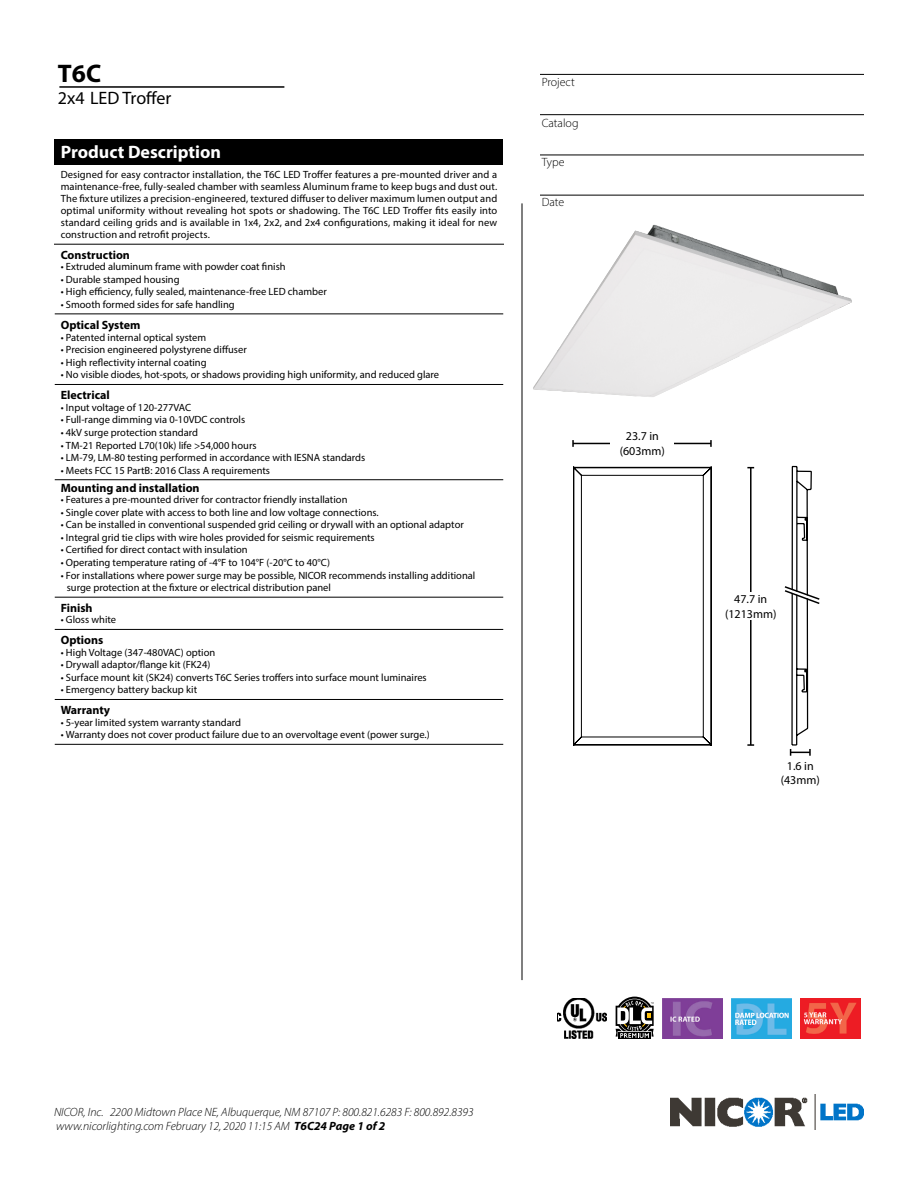
<style>
.page{position:relative;width:918px;height:1188px;background:#fff}
.page>*{position:absolute;margin:0;border:0;box-sizing:border-box;transform-origin:0 0}
.t1{font:700 25.5px "Myriad Pro";color:#000}
.t2{font:700 18px "Myriad Pro";color:#fff}
.t3{font:18px "Myriad Pro";color:#000}
.t4{font:italic 300 12px/14.4px "Myriad Pro";color:#000}
.t5{font:700 12px "Myriad Pro";color:#000}
.t6{font:12px/14.4px "Myriad Pro";color:#000;text-align:center}
.t7{font:300 12px "Myriad Pro";color:#000}
.t8{font:11.25px/10.5px "Myriad Pro";color:#000;text-align:center}
.t9{font:10.5px/12px "Myriad Pro";color:#000;text-align:justify}
.s1{font-weight:700}
</style>
<div class="page">
<img style="left:671px;top:1094px;width:193px;height:36px">
<hr style="left:522px;top:203px;width:1px;height:777px;background:#000">
<hr style="left:59px;top:86px;width:225px;height:2px;background:#000">
<hr style="left:540px;top:155px;width:324px;height:1px;background:#000">
<hr style="left:540px;top:195px;width:324px;height:1px;background:#000">
<hr style="left:540px;top:114px;width:324px;height:1px;background:#000">
<hr style="left:540px;top:74px;width:324px;height:1px;background:#000">
<svg style="left:573px;top:467px;width:139px;height:279px"></svg>
<hr style="left:750px;top:468px;width:2px;height:277px;background:#000">
<svg style="left:747px;top:744px;width:7px;height:2px"></svg>
<hr style="left:573px;top:443px;width:138px;height:1px;background:#000">
<svg style="left:572px;top:440px;width:2px;height:7px"></svg>
<svg style="left:710px;top:440px;width:2px;height:7px"></svg>
<div style="left:719px;top:593px;width:64px;height:27px;background:#fff"></div>
<div style="left:610px;top:430px;width:64px;height:27px;background:#fff"></div>
<img style="left:533px;top:224px;width:319px;height:173px">
<div style="left:55px;top:139px;width:448px;height:25px;background:#000"></div>
<hr style="left:54px;top:244px;width:450px;height:1px;background:#000">
<hr style="left:55px;top:314px;width:448px;height:1px;background:#000">
<hr style="left:55px;top:384px;width:448px;height:1px;background:#000">
<hr style="left:55px;top:479px;width:448px;height:1px;background:#000">
<hr style="left:55px;top:597px;width:448px;height:1px;background:#000">
<hr style="left:55px;top:629px;width:448px;height:1px;background:#000">
<hr style="left:55px;top:699px;width:448px;height:1px;background:#000">
<hr style="left:55px;top:744px;width:448px;height:1px;background:#000">
<svg style="left:784px;top:465px;width:36px;height:291px"></svg>
<img style="left:557px;top:998px;width:50px;height:40px">
<img style="left:800px;top:998px;width:61px;height:41px">
<img style="left:731px;top:999px;width:60px;height:40px">
<img style="left:663px;top:999px;width:59px;height:40px">
<div style="left:618px;top:1032px;width:33px;height:7px;background:#000"></div>
<svg style="left:616px;top:997px;width:38px;height:41px"></svg>
<h1 class="t1" style="left:58px;top:56px;width:45px">T6C</h1>
<h2 class="t3" style="left:58px;top:87px;width:115px">2x4 LED Troffer</h2>
<h2 class="t2" style="left:61px;top:141px;width:162px">Product Description</h2>
<p class="t9" style="left:61px;top:169px;width:438px">Designed for easy contractor installation, the T6C LED Troffer features a pre-mounted driver and a maintenance-free, fully-sealed chamber with seamless Aluminum frame to keep bugs and dust out.<br>The fixture utilizes a precision-engineered, textured diffuser to deliver maximum lumen output and optimal uniformity without revealing hot spots or shadowing. The T6C LED Troffer fits easily into standard ceiling grids and is available in 1x4, 2x2, and 2x4 configurations, making it ideal for new construction and retrofit projects.</p>
<p class="t5" style="left:61px;top:247px;width:71px">Construction</p>
<p class="t9" style="left:61px;top:260px;width:226px">• Extruded aluminum frame with powder coat finish</p>
<p class="t9" style="left:61px;top:273px;width:120px">• Durable stamped housing</p>
<p class="t9" style="left:61px;top:286px;width:268px">• High efficiency, fully sealed, maintenance-free LED chamber</p>
<p class="t9" style="left:61px;top:298px;width:175px">• Smooth formed sides for safe handling</p>
<p class="t5" style="left:61px;top:317px;width:81px">Optical System</p>
<p class="t9" style="left:61px;top:331px;width:147px">• Patented internal optical system</p>
<p class="t9" style="left:61px;top:344px;width:188px">• Precision engineered polystyrene diffuser</p>
<p class="t9" style="left:61px;top:356px;width:147px">• High reflectivity internal coating</p>
<p class="t9" style="left:61px;top:369px;width:380px">• No visible diodes, hot-spots, or shadows providing high uniformity, and reduced glare</p>
<p class="t5" style="left:61px;top:388px;width:51px">Electrical</p>
<p class="t9" style="left:61px;top:401px;width:132px">• Input voltage of 120-277VAC</p>
<p class="t9" style="left:61px;top:414px;width:186px">• Full-range dimming via 0-10VDC controls</p>
<p class="t9" style="left:61px;top:426px;width:139px">• 4kV surge protection standard</p>
<p class="t9" style="left:61px;top:439px;width:197px">• TM-21 Reported L70(10k) life &gt;54,000 hours</p>
<p class="t9" style="left:61px;top:451px;width:306px">• LM-79, LM-80 testing performed in accordance with IESNA standards</p>
<p class="t9" style="left:61px;top:464px;width:211px">• Meets FCC 15 PartB: 2016 Class A requirements</p>
<p class="t5" style="left:61px;top:480px;width:140px">Mounting and installation</p>
<p class="t9" style="left:61px;top:493px;width:288px">• Features a pre-mounted driver for contractor friendly installation</p>
<p class="t9" style="left:61px;top:506px;width:319px">• Single cover plate with access to both line and low voltage connections.</p>
<p class="t9" style="left:61px;top:518px;width:405px">• Can be installed in conventional suspended grid ceiling or drywall with an optional adaptor</p>
<p class="t9" style="left:61px;top:531px;width:316px">• Integral grid tie clips with wire holes provided for seismic requirements</p>
<p class="t9" style="left:61px;top:544px;width:189px">• Certified for direct contact with insulation</p>
<p class="t9" style="left:61px;top:556px;width:271px">• Operating temperature rating of -4°F to 104°F (-20°C to 40°C)</p>
<p class="t9" style="left:67px;top:569px;width:410px;line-height:12.6px;text-indent:-6px">• For installations where power surge may be possible, NICOR recommends installing additional surge protection at the fixture or electrical distribution panel</p>
<p class="t5" style="left:61px;top:600px;width:33px">Finish</p>
<p class="t9" style="left:61px;top:614px;width:57px">• Gloss white</p>
<p class="t5" style="left:61px;top:633px;width:44px">Options</p>
<p class="t9" style="left:61px;top:646px;width:156px">• High Voltage (347-480VAC) option</p>
<p class="t9" style="left:61px;top:659px;width:151px">• Drywall adaptor/flange kit (FK24)</p>
<p class="t9" style="left:61px;top:671px;width:368px">• Surface mount kit (SK24) converts T6C Series troffers into surface mount luminaires</p>
<p class="t9" style="left:61px;top:684px;width:138px">• Emergency battery backup kit</p>
<p class="t5" style="left:61px;top:703px;width:51px">Warranty</p>
<p class="t9" style="left:61px;top:716px;width:182px">• 5-year limited system warranty standard</p>
<p class="t9" style="left:61px;top:729px;width:371px">• Warranty does not cover product failure due to an overvoltage event (power surge.)</p>
<p class="t7" style="left:542px;top:75px;width:35px">Project</p>
<p class="t7" style="left:542px;top:116px;width:38px">Catalog</p>
<p class="t7" style="left:542px;top:155px;width:24px">Type</p>
<p class="t7" style="left:542px;top:195px;width:24px">Date</p>
<p class="t6" style="left:620px;top:429px;width:47px">23.7 in (603mm)</p>
<p class="t8" style="left:621px;top:432px;width:44px">23.7 in [602mm]</p>
<p class="t6" style="left:725px;top:592px;width:53px">47.7 in (1213mm)</p>
<p class="t8" style="left:716px;top:595px;width:50px">47.7 in [1212mm]</p>
<p class="t8" style="left:776px;top:758px;width:47px">[63.5mm]</p>
<p class="t6" style="left:781px;top:758px;width:41px">1.6 in (43mm)</p>
<p class="t4" style="left:54px;top:1104px;width:421px">NICOR, Inc. 2200 Midtown Place NE, Albuquerque, NM 87107 P: 800.821.6283 F: 800.892.8393 www.nicorlighting.com February 12, 2020 11:15 AM <span class="s1">T6C24 Page 1 of 2</span></p>
</div>
